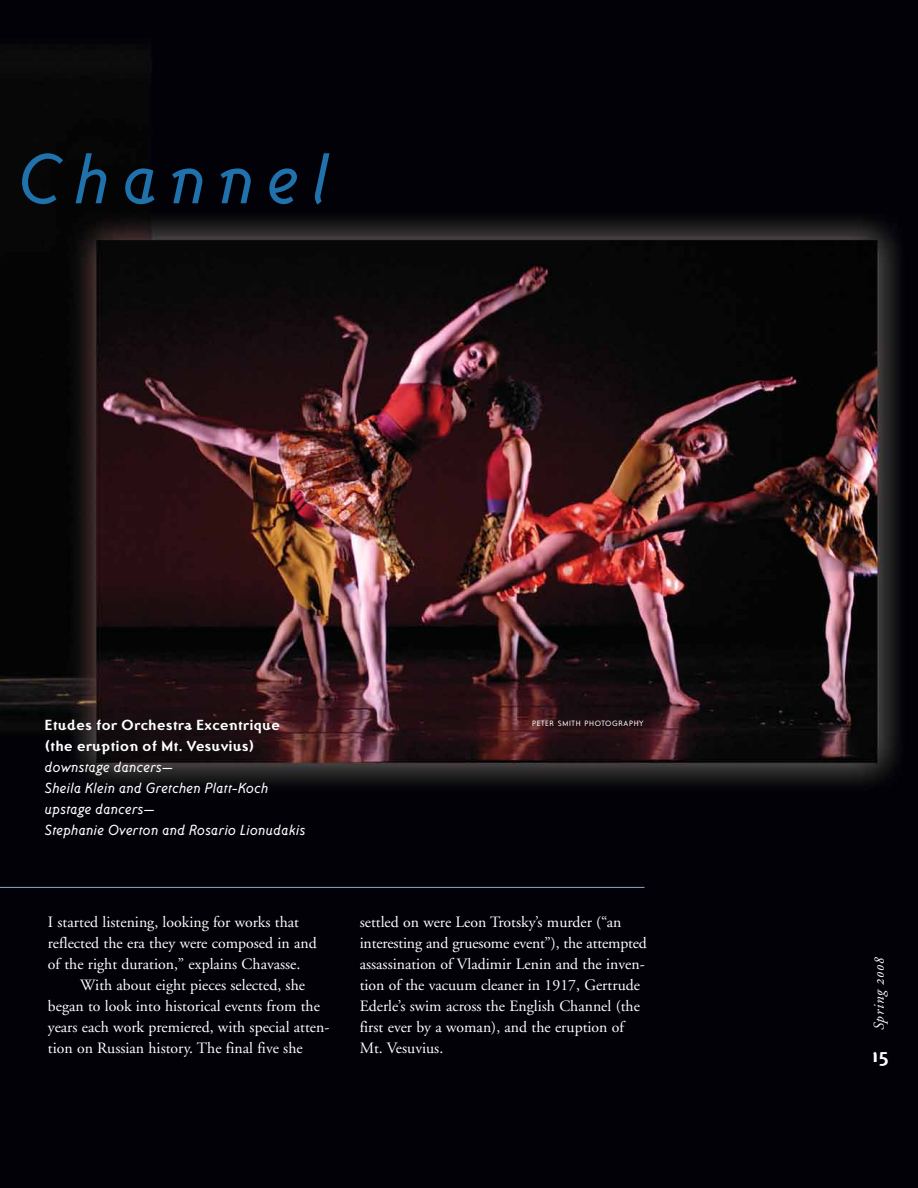
<style>
.page{position:relative;width:918px;height:1188px;background:#fff}
.page>*{position:absolute;margin:0;border:0;box-sizing:border-box;transform-origin:0 0}
.t1{font:italic 72.3px "Ottomat";letter-spacing:.165em;color:#1f72ac}
.t2{font:700 21px "Ottomat";color:#fff}
.t3{font:15.75px/21px "Adobe Garamond";color:#fff}
.t4{font:italic 15px/21px "Ottomat";color:#fff}
.t5{font:700 15px/21px "Ottomat";color:#fff}
.t6{font:italic 15px "Adobe Garamond";color:#fff}
.t7{font:7.8px "Ottomat";letter-spacing:.08em;color:#fff}
.s1{font-family:"Adobe Garamond Italic Os F";font-style:normal}
</style>
<div class="page">
<img style="left:0;top:0;width:918px;height:1188px">
<hr style="left:0;top:887px;width:644px;height:1px;background:#8ba9d0">
<h1 class="t1" style="left:16px;top:136px;width:314px">Channel</h1>
<p class="t5" style="left:44px;top:714px;width:237px">Etudes for Orchestra Excentrique (the eruption of Mt. Vesuvius)</p>
<p class="t4" style="left:44px;top:756px;width:262px">downstage dancers—<br>Sheila Klein and Gretchen Platt-Koch upstage dancers—<br>Stephanie Overton and Rosario Lionudakis</p>
<p class="t3" style="left:48px;top:912px;width:270px">I started listening, looking for works that reflected the era they were composed in and of the right duration,” explains Chavasse.</p>
<p class="t3" style="left:48px;top:975px;width:283px;text-indent:32px">With about eight pieces selected, she began to look into historical events from the years each work premiered, with special atten&shy;tion on Russian history. The final five she</p>
<p class="t7" style="left:532px;top:719px;width:113px">PETER SMITH PHOTOGRAPHY</p>
<p class="t3" style="left:360px;top:912px;width:289px">settled on were Leon Trotsky’s murder (“an interesting and gruesome event”), the attempted assassination of Vladimir Lenin and the inven&shy;tion of the vacuum cleaner in 1917, Gertrude Ederle’s swim across the English Channel (the first ever by a woman), and the eruption of Mt. Vesuvius.</p>
<p class="t6" style="left:871px;top:1030px;width:75px;rotate:-90deg">Spring <span class="s1">2008</span></p>
<h2 class="t2" style="left:872px;top:1041px;width:18px">15</h2>
</div>
